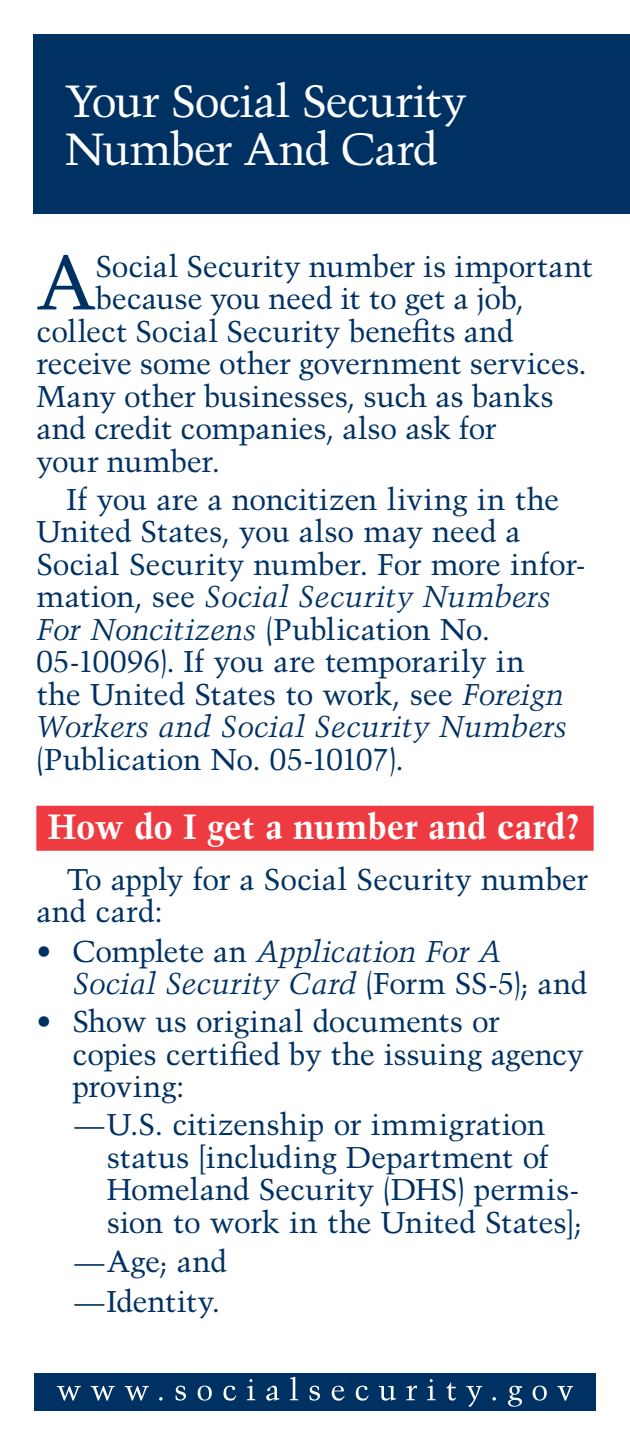
<style>
.page{position:relative;width:630px;height:1440px;background:#fff}
.page>*{position:absolute;margin:0;border:0;box-sizing:border-box;transform-origin:0 0}
.Intro_Paragraph{font:76.5px "Trump Mediaeval";color:#003163}
.t1{font:45px/47.5px "Trump Mediaeval";letter-spacing:-.03em;color:#fff}
.Header1_1line{font:700 35px "Trump Mediaeval";letter-spacing:-.01em;color:#fff}
._1st_bullet{font:30px/32.5px "Trump Mediaeval";letter-spacing:-.01em;color:#003163}
.Intro_Paragraph-2{font:30px "Trump Mediaeval";letter-spacing:-.01em;color:#003163}
._1st_bullet-2{font:italic 30px/32.5px "Trump Mediaeval";letter-spacing:-.005em;color:#003163}
.s1{font-style:italic}
.s2{font-style:normal}
</style>
<div class="page">
<div style="left:34px;top:34px;width:596px;height:180px;background:#003163"></div>
<div style="left:36px;top:806px;width:558px;height:45px;background:#ee3a41"></div>
<div style="left:34px;top:1373px;width:562px;height:38px;background:#003163"></div>
<svg style="left:57px;top:1377px;width:516px;height:30px"></svg>
<p class="t1" style="left:65px;top:77px;width:403px">Your Social Security<br>Number And Card</p>
<p class="Intro_Paragraph" style="left:36px;top:236px;width:61px">A</p>
<p class="Intro_Paragraph-2" style="left:96px;top:248px;width:499px">Social Security number is important</p>
<p class="Intro_Paragraph-2" style="left:96px;top:281px;width:430px">because you need it to get a job,</p>
<p class="Intro_Paragraph-2" style="left:36px;top:313px;width:479px">collect Social Security benefits and</p>
<p class="Intro_Paragraph-2" style="left:36px;top:346px;width:552px">receive some other government services.</p>
<p class="Intro_Paragraph-2" style="left:36px;top:378px;width:519px">Many other businesses, such as banks</p>
<p class="Intro_Paragraph-2" style="left:36px;top:411px;width:462px">and credit companies, also ask for</p>
<p class="Intro_Paragraph-2" style="left:36px;top:443px;width:185px">your number.</p>
<p class="_1st_bullet" style="left:36px;top:483px;width:551px;text-indent:30px">If you are a noncitizen living in the United States, you also may need a Social Security number. For more infor&shy;mation, see <span class="s1">Social Security Numbers For Noncitizens</span> (Publication No.<br>05-10096). If you are temporarily in<br>the United States to work, see <span class="s1">Foreign Workers and Social Security Numbers </span>(Publication No. 05-10107).</p>
<p class="Header1_1line" style="left:48px;top:805px;width:534px">How do I get a number and card?</p>
<p class="_1st_bullet" style="left:36px;top:862px;width:553px;text-indent:30px">To apply for a Social Security number and card:</p>
<p class="_1st_bullet-2" style="left:72px;top:935px;width:516px;text-indent:-36px"><span class="s2">• Complete an</span> Application For A<br>Social Security Card <span class="s2">(Form SS-5); and</span></p>
<p class="_1st_bullet" style="left:72px;top:1005px;width:513px;text-indent:-36px">• Show us original documents or copies certified by the issuing agency proving:</p>
<p class="_1st_bullet" style="left:107px;top:1108px;width:477px;text-indent:-32px">—U.S. citizenship or immigration status [including Department of Homeland Security (DHS) permis&shy;sion to work in the United States];</p>
<p class="_1st_bullet" style="left:74px;top:1245px;width:154px">—Age; and</p>
<p class="_1st_bullet" style="left:74px;top:1285px;width:147px">—Identity.</p>
</div>
